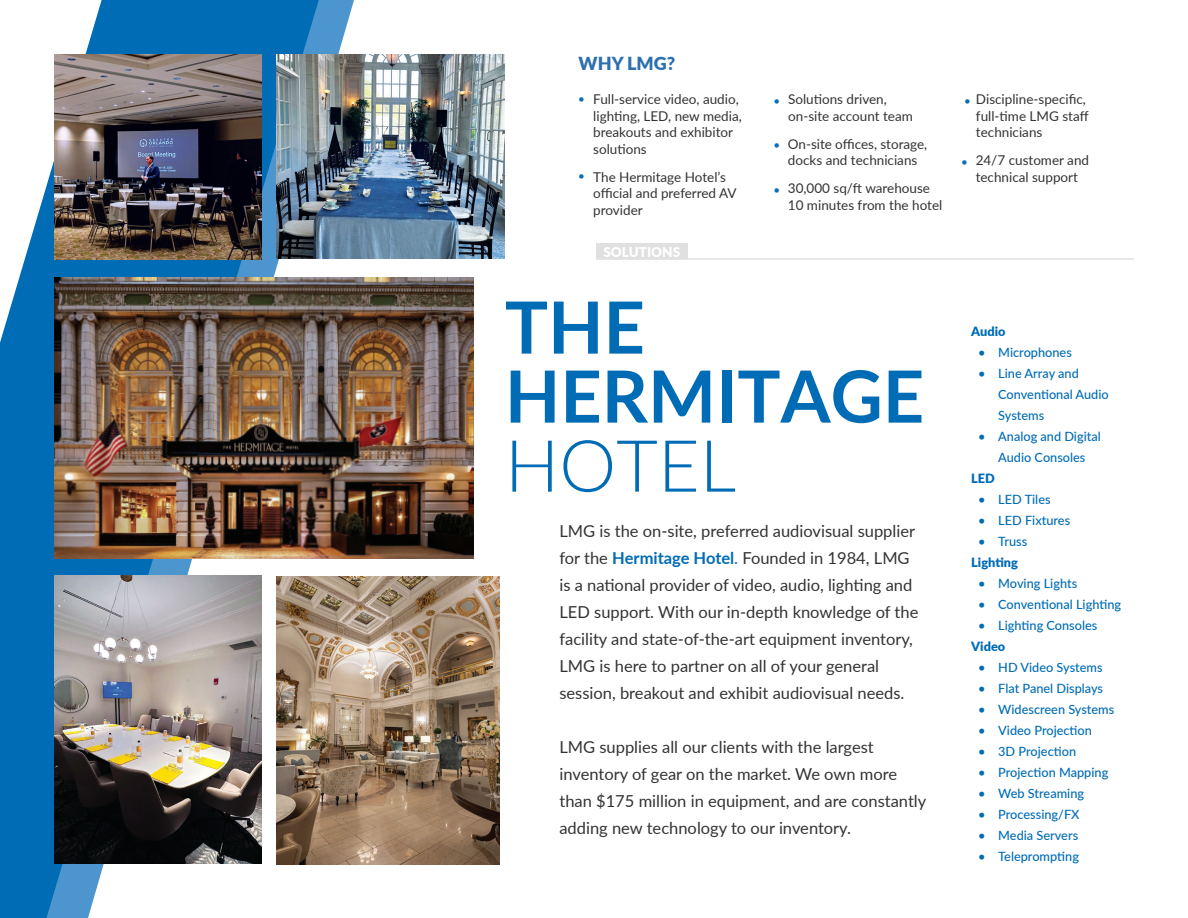
<style>
.page{position:relative;width:1188px;height:918px;background:#fff}
.page>*{position:absolute;margin:0;border:0;box-sizing:border-box;transform-origin:0 0}
.t1{font:700 72px "Lato";color:#006cb6}
.t2{font:300 72px "Lato";color:#006cb6}
.t3{font:900 18px "Lato";color:#2d70b0}
.T4{font:16.5px/27px "Lato";color:#323332}
.t4{font:300 15px "Lato";color:#0e6eb8}
.t5{font:13.5px/16.5px "Lato";color:#323332}
.t6{font:900 13.5px "Lato";color:#fff}
.t7{font:500 12.75px/21px "Lato";color:#006cb6}
.t8{font:900 12.75px "Lato";color:#006cb6}
.s1{font-weight:700;color:#006cb6}
.s2{color:#006cb6}
</style>
<div class="page">
<svg style="left:0;top:0;width:319px;height:918px;fill:#006cb6"></svg>
<div style="left:596px;top:244px;width:91px;height:15px;background:#e0e0e0"></div>
<hr style="left:596px;top:258px;width:538px;height:2px;background:#e0e0e0">
<img style="left:54px;top:278px;width:419px;height:280px">
<img style="left:276px;top:54px;width:229px;height:204px">
<img style="left:54px;top:576px;width:208px;height:288px">
<img style="left:54px;top:54px;width:208px;height:206px">
<img style="left:276px;top:577px;width:224px;height:288px">
<p class="t3" style="left:579px;top:50px;width:98px">WHY LMG?</p>
<p class="t4" style="left:577px;top:88px;width:10px">•</p>
<p class="t4" style="left:577px;top:166px;width:10px">•</p>
<p class="t5" style="left:593px;top:90px;width:150px">Full-service video, audio, lighting, LED, new media, breakouts and exhibitor solutions</p>
<p class="t5" style="left:593px;top:168px;width:145px">The Hermitage Hotel’s official and preferred AV provider</p>
<p class="t6" style="left:603px;top:242px;width:78px">SOLUTIONS</p>
<p class="t4" style="left:772px;top:90px;width:10px">•</p>
<p class="t5" style="left:788px;top:90px;width:100px">Solutions driven,</p>
<p class="t5" style="left:788px;top:107px;width:126px">on-site account team</p>
<p class="t4" style="left:772px;top:135px;width:10px">•</p>
<p class="t5" style="left:788px;top:135px;width:141px">On-site offices, storage, docks and technicians</p>
<p class="t4" style="left:772px;top:179px;width:10px">•</p>
<p class="t5" style="left:788px;top:179px;width:156px">30,000 sq/ft warehouse<br>10 minutes from the hotel</p>
<p class="t1" style="left:505px;top:274px;width:142px">THE</p>
<p class="t1" style="left:505px;top:343px;width:421px">HERMITAGE</p>
<p class="t2" style="left:505px;top:416px;width:233px">HOTEL</p>
<p class="T4" style="left:559px;top:517px;width:361px">LMG is the on-site, preferred audiovisual supplier for the <span class="s1">Hermitage Hotel</span><span class="s2">.</span> Founded in 1984, LMG is a national provider of video, audio, lighting and LED support. With our in-depth knowledge of the facility and state-of-the-art equipment inventory, LMG is here to partner on all of your general session, breakout and exhibit audiovisual needs.</p>
<p class="T4" style="left:559px;top:733px;width:368px">LMG supplies all our clients with the largest inventory of gear on the market. We own more than $175 million in equipment, and are constantly adding new technology to our inventory.</p>
<p class="t5" style="left:976px;top:90px;width:114px">Discipline-specific, full-time LMG staff technicians</p>
<p class="t4" style="left:963px;top:90px;width:10px">•</p>
<p class="t4" style="left:960px;top:151px;width:10px">•</p>
<p class="t5" style="left:976px;top:151px;width:115px">24/7 customer and technical support</p>
<p class="t8" style="left:971px;top:321px;width:36px">Audio</p>
<p class="t7" style="left:978px;top:341px;width:95px">• Microphones</p>
<p class="t7" style="left:998px;top:362px;width:112px;text-indent:-20px">• Line Array and<br>Conventional Audio<br>Systems</p>
<p class="t7" style="left:978px;top:425px;width:124px;text-align:center">• Analog and Digital<br>Audio Consoles</p>
<p class="t8" style="left:971px;top:468px;width:25px">LED</p>
<p class="t7" style="left:978px;top:488px;width:74px">• LED Tiles</p>
<p class="t7" style="left:978px;top:509px;width:94px">• LED Fixtures</p>
<p class="t7" style="left:978px;top:530px;width:51px">• Truss</p>
<p class="t8" style="left:971px;top:552px;width:48px">Lighting</p>
<p class="t7" style="left:978px;top:572px;width:101px">• Moving Lights</p>
<p class="t7" style="left:978px;top:593px;width:145px">• Conventional Lighting</p>
<p class="t7" style="left:978px;top:614px;width:121px">• Lighting Consoles</p>
<p class="t8" style="left:971px;top:636px;width:36px">Video</p>
<p class="t7" style="left:978px;top:656px;width:126px">• HD Video Systems</p>
<p class="t7" style="left:978px;top:677px;width:127px">• Flat Panel Displays</p>
<p class="t7" style="left:978px;top:698px;width:138px">• Widescreen Systems</p>
<p class="t7" style="left:978px;top:719px;width:115px">• Video Projection</p>
<p class="t7" style="left:978px;top:740px;width:100px">• 3D Projection</p>
<p class="t7" style="left:978px;top:761px;width:132px">• Projection Mapping</p>
<p class="t7" style="left:978px;top:782px;width:108px">• Web Streaming</p>
<p class="t7" style="left:978px;top:803px;width:103px">• Processing/FX</p>
<p class="t7" style="left:978px;top:824px;width:102px">• Media Servers</p>
<p class="t7" style="left:978px;top:845px;width:103px">• Teleprompting</p>
</div>
